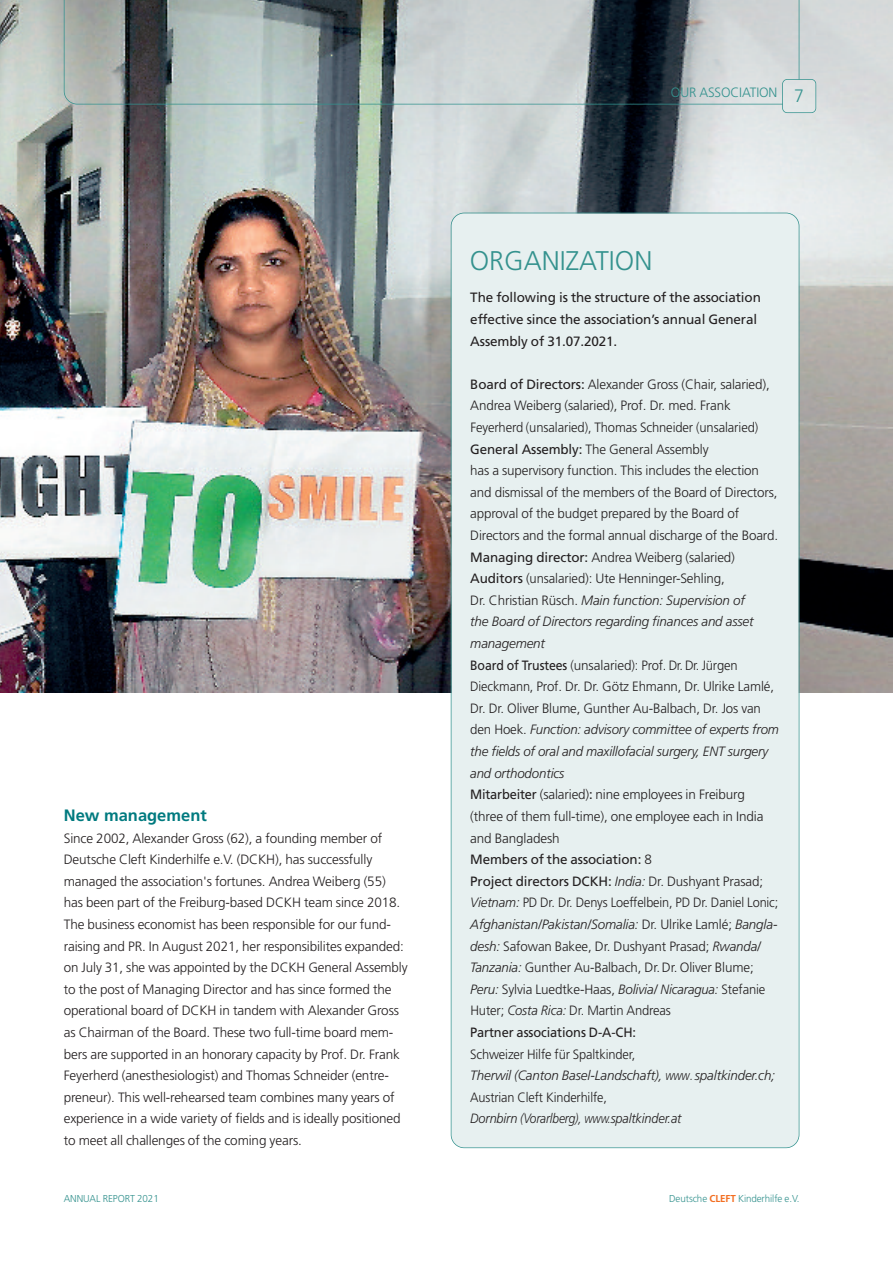
<style>
.page{position:relative;width:893px;height:1263px;background:#fff}
.page>*{position:absolute;margin:0;border:0;box-sizing:border-box;transform-origin:0 0}
.t1{font:300 27px "Frutiger LT Std";color:#34928e}
.t2{font:700 16.5px "Frutiger LT Std";color:#007a7f}
.t3{font:300 13.5px/21.6px "Frutiger LT Std";letter-spacing:-.01em;color:#231f20}
.t4{font:13.5px/21.6px "Frutiger LT Std";letter-spacing:-.01em;color:#231f20}
.t5{font:italic 300 13.5px "Frutiger LT Std";letter-spacing:-.01em;color:#231f20}
.t6{font:italic 300 13.5px "Frutiger LT Std";letter-spacing:-.01em;color:#231f20;scale:.94 1}
.t7{font:300 13.5px "Frutiger LT Std";letter-spacing:-.01em;color:#231f20;scale:.95 1}
.t8{font:300 13.5px "Frutiger LT Std";letter-spacing:-.01em;color:#231f20;scale:.94 1}
.t9{font:300 13.5px "Frutiger LT Std";letter-spacing:-.01em;color:#34928e}
.t10{font:300 10.05px "Frutiger LT Std";letter-spacing:-.01em;color:#34928e}
.s1{font-size:18px}
.s2{font-weight:400}
.s3{font-style:italic}
.s4{font-weight:700;color:#f36e21}
</style>
<div class="page">
<img style="left:0;top:0;width:893px;height:692px">
<svg style="left:64px;top:0;width:735px;height:104px;background:#949d9e"></svg>
<img style="left:783px;top:80px;width:32px;height:32px;border-radius:4px">
<div style="left:782px;top:79px;width:34px;height:34px;border:2px solid #34928e;border-radius:5px"></div>
<div style="left:451px;top:213px;width:348px;height:934px;background:#e7f0f0;border-radius:13px"></div>
<div style="left:451px;top:213px;width:348px;height:935px;border:2px solid #34928e;border-radius:14px"></div>
<p class="t2" style="left:64px;top:808px;width:145px">New management</p>
<p class="t3" style="left:64px;top:828px;width:345px">Since 2002, Alexander Gross (62), a founding member of Deutsche Cleft Kinderhilfe e.V. (DCKh), has successfully managed the association's fortunes. Andrea weiberg (55) has been part of the Freiburg-based DCKh team since 2018.<br>The business economist has been responsible for our fund&shy;raising and PR. In August 2021, her responsibilites expanded: on july 31, she was appointed by the DCKh General Assembly to the post of Managing Director and has since formed the operational board of DCKh in tandem with Alexander Gross as Chairman of the Board. These two full-time board mem&shy;bers are supported in an honorary capacity by Prof. Dr. Frank Feyerherd (anesthesiologist) and Thomas Schneider (entre&shy;preneur). This well-rehearsed team combines many years of experience in a wide variety of fields and is ideally positioned to meet all challenges of the coming years.</p>
<p class="t9" style="left:671px;top:87px;width:135px">OuR ASSOCIATION <span class="s1">7</span></p>
<h1 class="t1" style="left:470px;top:250px;width:184px">ORGANIZATION</h1>
<p class="t4" style="left:470px;top:288px;width:292px">The following is the structure of the association effective since the association’s annual General<br>Assembly of 31.07.2021.</p>
<p class="t3" style="left:470px;top:374px;width:310px"><span class="s2">Board of Directors:</span> Alexander Gross (Chair, salaried), Andrea weiberg (salaried), Prof. Dr. med. Frank Feyerherd (unsalaried), Thomas Schneider (unsalaried)<br><span class="s2">General Assembly:</span> The General Assembly<br>has a supervisory function. This includes the election and dismissal of the members of the Board of Directors, approval of the budget prepared by the Board of Directors and the formal annual discharge of the Board.<br><span class="s2">Managing director:</span> Andrea weiberg (salaried)<br><span class="s2">Auditors</span> (unsalaried): ute henninger-Sehling,<br>Dr. Christian Rüsch. <span class="s3">Main function: Supervision of<br>the Board of Directors regarding finances and asset management<br></span><span class="s2">Board of Trustees</span> (unsalaried): Prof. Dr. Dr. jürgen Dieckmann, Prof. Dr. Dr. Götz Ehmann, Dr. ulrike Lamlé, Dr. Dr. Oliver Blume, Gunther Au-Balbach, Dr. jos van den hoek. <span class="s3">Function: advisory committee of experts from the fields of oral and maxillofacial surgery, ENT surgery and orthodontics<br></span><span class="s2">Mitarbeiter</span> (salaried)<span class="s2">:</span> nine employees in Freiburg (three of them full-time), one employee each in India and Bangladesh<br><span class="s2">Members of the association:</span> 8<br><span class="s2">Project directors DCKH:</span> <span class="s3">India:</span> Dr. Dushyant Prasad; <span class="s3">Vietnam:</span> PD Dr. Dr. Denys Loeffelbein, PD Dr. Daniel Lonic; <span class="s3">Afghanistan/Pakistan/Somalia:</span> Dr. ulrike Lamlé; <span class="s3">Bangla&shy;desh:</span> Safowan Bakee, Dr. Dushyant Prasad; <span class="s3">Rwanda/ Tanzania:</span> Gunther Au-Balbach, Dr.Dr. Oliver Blume; <span class="s3">Peru:</span> Sylvia Luedtke-haas, <span class="s3">Bolivia/ Nicaragua:</span> Stefanie huter; <span class="s3">Costa Rica:</span> Dr. Martin Andreas<br><span class="s2">Partner associations D-A-CH:</span></p>
<p class="t7" style="left:470px;top:1048px;width:175px">Schweizer hilfe für Spaltkinder,</p>
<p class="t5" style="left:470px;top:1070px;width:306px">Therwil (Canton Basel-Landschaft), www. spaltkinder.ch;</p>
<p class="t8" style="left:470px;top:1091px;width:147px">Austrian Cleft Kinderhilfe,</p>
<p class="t6" style="left:470px;top:1113px;width:226px">Dornbirn (Vorarlberg), www.spaltkinder.at</p>
<p class="t10" style="left:64px;top:1195px;width:96px">ANNuAL REPORT 2021</p>
<p class="t10" style="left:669px;top:1195px;width:132px">Deutsche <span class="s4">CLEFT</span> Kinderhilfe e.V.</p>
</div>
